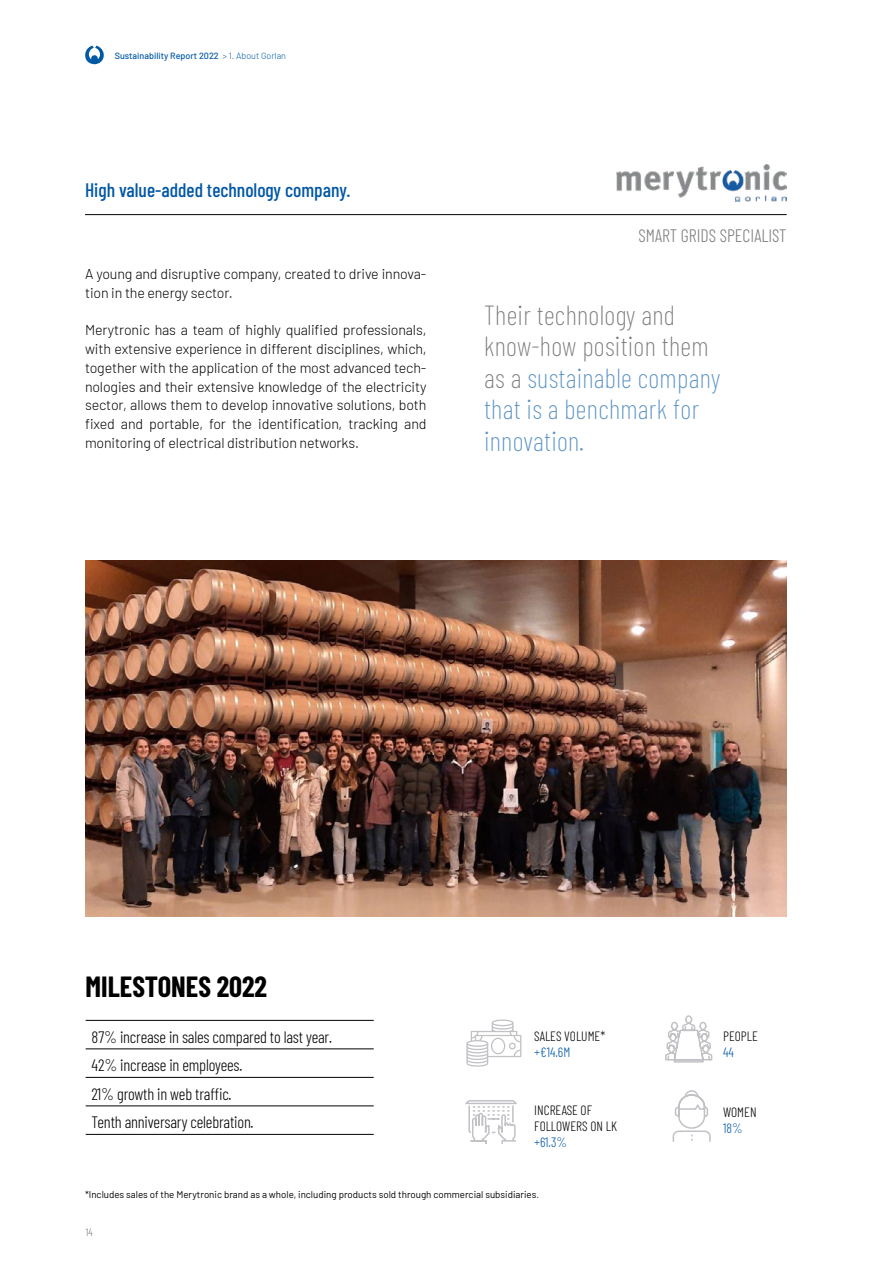
<style>
.page{position:relative;width:893px;height:1263px;background:#fff}
.page>*{position:absolute;margin:0;border:0;box-sizing:border-box;transform-origin:0 0}
.t1{font:700 28.5px "Barlow Condensed";color:#000}
.t2{font:200 27px/31.5px "Barlow Condensed";letter-spacing:.01em;color:#5992c5}
.t3{font:500 19.5px "Barlow Condensed";color:#0057a6}
.t4{font:300 18px "Barlow Condensed";color:#7c7b7b}
.t5{font:300 16.5px/28.5px "Barlow Condensed";letter-spacing:-.01em;color:#000}
.t6{font:300 14.25px/18.8px "Barlow";letter-spacing:-.01em;color:#000}
.t7{font:300 13.5px/16.2px "Barlow Condensed";color:#000}
.t8{font:300 13.5px "Barlow Condensed";color:#0057a6}
.t9{font:300 10.5px "Barlow Condensed";color:#7c7b7b}
.t10{font:9.75px "Barlow";color:#000}
.t11{font:500 9px "Barlow";color:#0057a6}
.s1{font-weight:300}
.s2{color:#7c7b7b}
</style>
<div class="page">
<svg style="left:85px;top:46px;width:19px;height:18px"></svg>
<img style="left:617px;top:164px;width:170px;height:37px">
<hr style="left:85px;top:214px;width:702px;height:1px;background:#000">
<hr style="left:86px;top:1048px;width:288px;height:1px;background:#000">
<hr style="left:86px;top:1077px;width:288px;height:1px;background:#000">
<hr style="left:86px;top:1105px;width:288px;height:1px;background:#000">
<hr style="left:86px;top:1134px;width:288px;height:1px;background:#000">
<hr style="left:86px;top:1020px;width:288px;height:1px;background:#000">
<svg style="left:665px;top:1015px;width:48px;height:48px"></svg>
<svg style="left:466px;top:1019px;width:55px;height:48px"></svg>
<svg style="left:465px;top:1100px;width:52px;height:44px"></svg>
<svg style="left:672px;top:1090px;width:39px;height:52px"></svg>
<img style="left:85px;top:560px;width:702px;height:356px">
<p class="t11" style="left:115px;top:49px;width:173px">Sustainability Report 2022 <span class="s1">&gt; 1. About Gorlan</span></p>
<h3 class="t3" style="left:85px;top:176px;width:267px">High value-added technology company.</h3>
<p class="t6" style="left:85px;top:263px;width:343px">A young and disruptive company, created to drive innova&shy;tion in the energy sector.</p>
<p class="t6" style="left:85px;top:320px;width:343px;text-align:justify">Merytronic has a team of highly qualified professionals, with extensive experience in different disciplines, which, together with the application of the most advanced tech&shy;nologies and their extensive knowledge of the electricity sector, allows them to develop innovative solutions, both fixed and portable, for the identification, tracking and monitoring of electrical distribution networks.</p>
<p class="t4" style="left:638px;top:223px;width:150px">SMART GRIDS SPECIALIST</p>
<h2 class="t2" style="left:484px;top:297px;width:238px"><span class="s2">Their technology and know-how position them as a</span> sustainable company that is a benchmark for innovation.</h2>
<h1 class="t1" style="left:86px;top:966px;width:183px">MILESTONES 2022</h1>
<p class="t5" style="left:92px;top:1021px;width:242px">87% increase in sales compared to last year.<br>42% increase in employees.<br>21% growth in web traffic.<br>Tenth anniversary celebration.</p>
<p class="t7" style="left:723px;top:1027px;width:36px">PEOPLE</p>
<p class="t7" style="left:534px;top:1027px;width:72px">SALES VOLUME*</p>
<p class="t8" style="left:534px;top:1042px;width:38px">+€14.6M</p>
<p class="t8" style="left:723px;top:1042px;width:12px">44</p>
<p class="t7" style="left:534px;top:1101px;width:84px">INCREASE OF<br>FOLLOWERS ON LK</p>
<p class="t8" style="left:534px;top:1133px;width:34px">+61.3%</p>
<p class="t7" style="left:723px;top:1103px;width:35px">WOMEN</p>
<p class="t8" style="left:723px;top:1118px;width:21px">18%</p>
<p class="t10" style="left:85px;top:1187px;width:456px">*Includes sales of the Merytronic brand as a whole, including products sold through commercial subsidiaries.</p>
<p class="t9" style="left:86px;top:1224px;width:8px">14</p>
</div>
